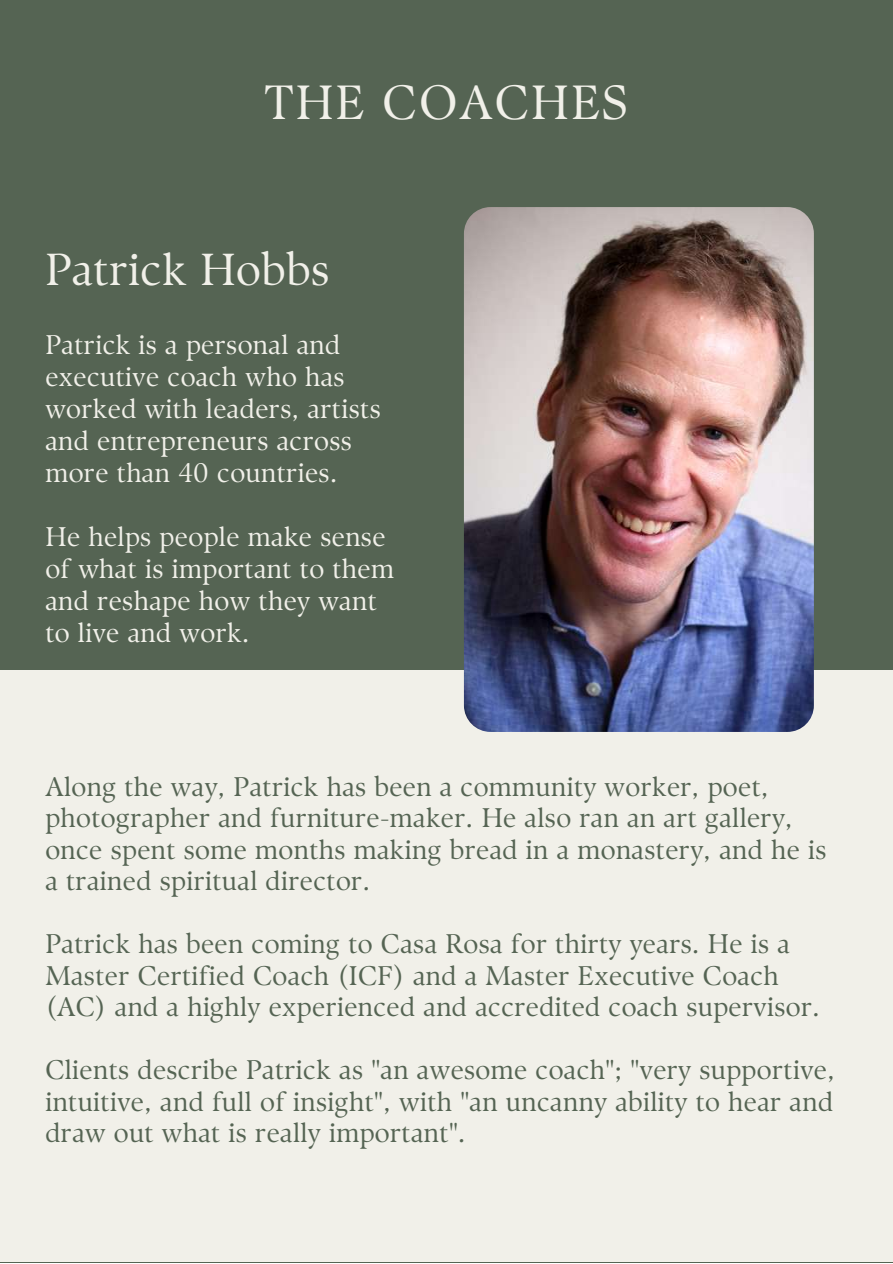
<style>
.page{position:relative;width:893px;height:1264px;background:#fff}
.page>*{position:absolute;margin:0;border:0;box-sizing:border-box;transform-origin:0 0}
.t1{font:48px "TY Serif D";letter-spacing:.05em;color:#f1f0e9}
.t2{font:44.85px "TY Serif D";letter-spacing:.015em;color:#f1f0e9}
.t3{font:27px/32px "TY Serif D";letter-spacing:.015em;color:#f1f0e9}
.t4{font:26.85px/31.5px "TY Serif D";letter-spacing:.015em;color:#556453}
</style>
<div class="page">
<div style="left:0;top:0;width:892px;height:1262px;background:#556453"></div>
<div style="left:0;top:670px;width:892px;height:591px;background:#f1f0e9"></div>
<img style="left:464px;top:207px;width:349px;height:525px;border-radius:27px">
<h1 class="t1" style="left:265px;top:73px;width:364px">THE COACHES</h1>
<h2 class="t2" style="left:45px;top:243px;width:286px">Patrick Hobbs</h2>
<p class="t3" style="left:45px;top:328px;width:337px">Patrick is a personal and executive coach who has worked with leaders, artists and entrepreneurs across more than 40 countries.</p>
<p class="t3" style="left:45px;top:520px;width:350px">He helps people make sense of what is important to them and reshape how they want to live and work.</p>
<p class="t4" style="left:45px;top:771px;width:782px">Along the way, Patrick has been a community worker, poet, photographer and furniture-maker. He also ran an art gallery, once spent some months making bread in a monastery, and he is a trained spiritual director.</p>
<p class="t4" style="left:45px;top:928px;width:776px">Patrick has been coming to Casa Rosa for thirty years. He is a<br>Master Certified Coach (ICF) and a Master Executive Coach (AC) and a highly experienced and accredited coach supervisor.</p>
<p class="t4" style="left:45px;top:1054px;width:791px;text-align:justify">Clients describe Patrick as "an awesome coach"; "very supportive, intuitive, and full of insight", with "an uncanny ability to hear and draw out what is really important".</p>
</div>
